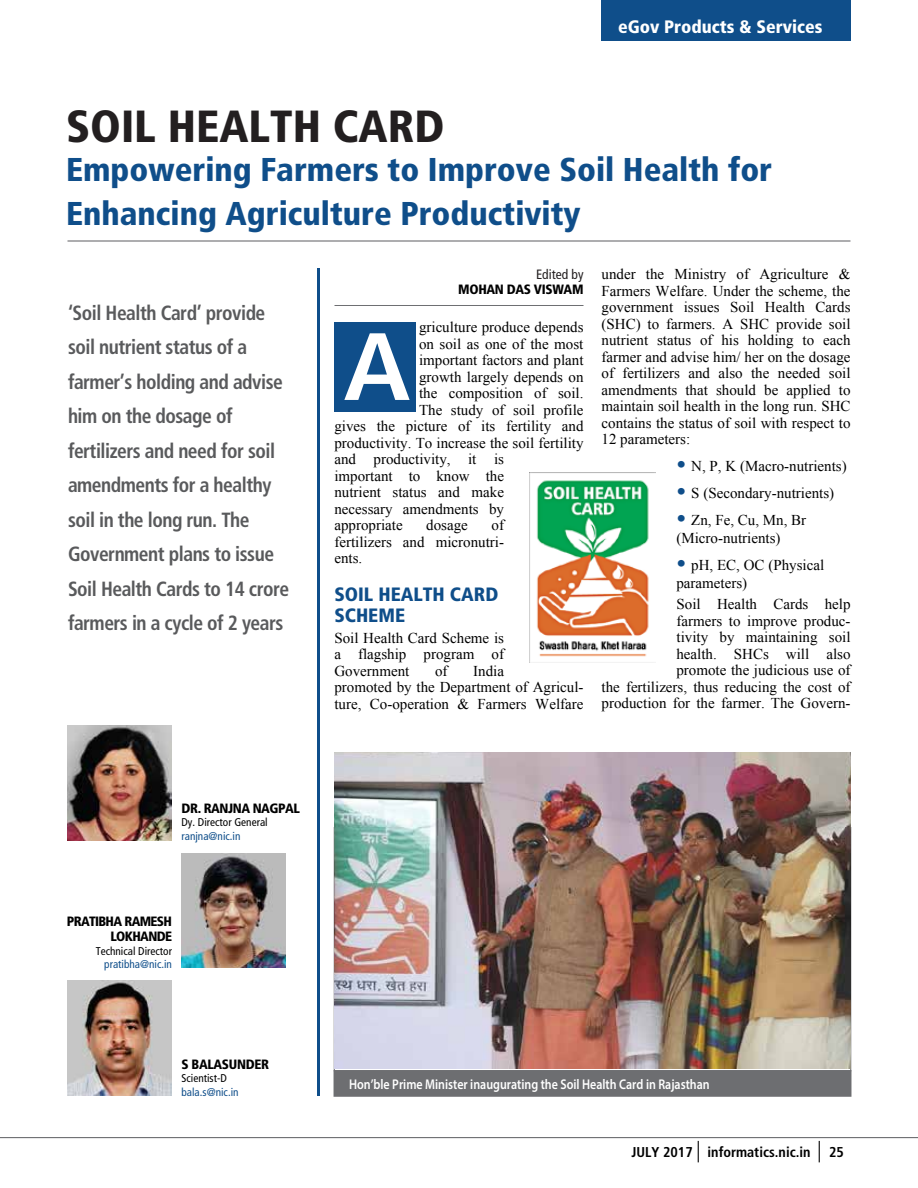
<style>
.page{position:relative;width:918px;height:1188px;background:#fff}
.page>*{position:absolute;margin:0;border:0;box-sizing:border-box;transform-origin:0 0}
.t1{font:700 condensed 95.4px "Frutiger";color:#fff;scale:1.14 1}
.t2{font:900 condensed 45px "Frutiger LT Std";color:#231f20}
.t3{font:900 condensed 33px/43.5px "Frutiger LT Std";color:#0f4e8a}
.t4{font:700 condensed 20.55px/34.5px "Frutiger LT Std";letter-spacing:-.025em;color:#595a5c;scale:.95 1}
.t5{font:900 condensed 19.35px/21px "Frutiger LT Std";color:#0f4e8a}
.t6{font:900 condensed 18px "Frutiger LT Std";color:#fff}
.t7{font:15px/16.5px "Times New Roman";color:#010101;text-align:justify}
.t8{font:700 condensed 14.25px "Frutiger LT Std";color:#010101}
.t9{font:600 14.1px "Myriad Pro";color:#fff;scale:.85 1}
.t10{font:900 condensed 13.5px/15px "Frutiger LT Std";letter-spacing:-.035em;color:#010101;text-align:right}
.t11{font:condensed 13.5px "Frutiger LT Std";color:#231f20}
.t12{font:condensed 11.25px "Frutiger LT Std";color:#010101}
.t13{font:condensed 11.25px "Frutiger LT Std";color:#0f4e8a}
.s1{font-family:"Frutiger LT Std";font-weight:900;font-stretch:condensed;font-size:19.35px;color:#0f4e8a}
.s2{font-family:"Frutiger";font-weight:400;font-size:21.45px}
</style>
<div class="page">
<div style="left:334px;top:322px;width:82px;height:90px;background:#0f4e8a"></div>
<hr style="left:317px;top:269px;width:2px;height:827px;background:#0f4e8a">
<hr style="left:0;top:1137px;width:918px;height:1px;background:#6e6f72">
<div style="left:601px;top:0;width:249px;height:40px;background:#0f4e8a"></div>
<div style="left:334px;top:1070px;width:517px;height:27px;background:#6d6e71;border:2px solid #6d6e71"></div>
<img style="left:182px;top:854px;width:104px;height:114px">
<img style="left:67px;top:980px;width:104px;height:116px">
<img style="left:68px;top:725px;width:103px;height:116px">
<hr style="left:335px;top:305px;width:249px;height:1px;background:#6e6f72">
<hr style="left:68px;top:240px;width:782px;height:2px;background:#6e6f72">
<img style="left:530px;top:472px;width:126px;height:191px">
<img style="left:334px;top:752px;width:517px;height:317px">
<p class="t6" style="left:618px;top:16px;width:206px">eGov Products &amp; Services</p>
<h2 class="t2" style="left:66px;top:100px;width:380px">SOIL HEALTH CARD</h2>
<h3 class="t3" style="left:66px;top:148px;width:708px">Empowering Farmers to Improve Soil Health for<br>Enhancing Agriculture Productivity</h3>
<p class="t4" style="left:68px;top:295px;width:234px">‘Soil Health Card’ provide soil nutrient status of a farmer’s holding and advise him on the dosage of fertilizers and need for soil amendments for a healthy soil in the long run. The<br>Government plans to issue<br>Soil Health Cards to 14 crore farmers in a cycle of 2 years</p>
<p class="t11" style="left:536px;top:266px;width:49px">Edited by</p>
<p class="t10" style="left:458px;top:282px;width:127px">MOHAN DAS VISWAM</p>
<p class="t7" style="left:419px;top:319px;width:166px">griculture produce depends</p>
<p class="t7" style="left:419px;top:335px;width:166px">on soil as one of the most</p>
<p class="t7" style="left:419px;top:352px;width:166px">important factors and plant</p>
<p class="t7" style="left:419px;top:368px;width:166px">growth largely depends on</p>
<p class="t7" style="left:419px;top:385px;width:166px">the composition of soil.</p>
<p class="t7" style="left:419px;top:401px;width:166px">The study of soil profile</p>
<p class="t7" style="left:334px;top:418px;width:251px">gives the picture of its fertility and</p>
<p class="t7" style="left:334px;top:434px;width:251px">productivity. To increase the soil fertility</p>
<p class="t7" style="left:334px;top:451px;width:171px">and productivity, it is</p>
<p class="t7" style="left:334px;top:467px;width:171px">important to know the</p>
<p class="t7" style="left:334px;top:484px;width:171px">nutrient status and make</p>
<p class="t7" style="left:334px;top:500px;width:171px">necessary amendments by</p>
<p class="t7" style="left:334px;top:517px;width:70px">appropriate</p>
<p class="t7" style="left:426px;top:517px;width:43px">dosage</p>
<h1 class="t1" style="left:344px;top:310px;width:60px">A</h1>
<p class="t7" style="left:334px;top:517px;width:171px;text-indent:157px">of fertilizers and micronutri&shy;ents.</p>
<p class="t5" style="left:334px;top:584px;width:165px">SOIL HEALTH CARD<br>SCHEME</p>
<p class="t7" style="left:334px;top:629px;width:171px">Soil Health Card Scheme is a flagship program of Government</p>
<p class="t7" style="left:334px;top:662px;width:251px;text-align:left;text-indent:139px">India<br>promoted by the Department of Agricul&shy;ture, Co-operation &amp; Farmers Welfare</p>
<p class="t7" style="left:435px;top:662px;width:14px">of</p>
<p class="t7" style="left:602px;top:266px;width:251px">under the Ministry of Agriculture &amp; Farmers Welfare. Under the scheme, the government issues Soil Health Cards (SHC) to farmers. A SHC provide soil nutrient status of his holding to each farmer and advise him/ her on the dosage of fertilizers and also the needed soil amendments that should be applied to maintain soil health in the long run. SHC contains the status of soil with respect to 12 parameters:</p>
<p class="t7" style="left:676px;top:458px;width:172px"><span class="s1">•</span> N, P, K (Macro-nutrients)</p>
<p class="t7" style="left:676px;top:485px;width:159px"><span class="s1">•</span> S (Secondary-nutrients)</p>
<p class="t7" style="left:676px;top:511px;width:131px;line-height:18px"><span class="s1">•</span> Zn, Fe, Cu, Mn, Br (Micro-nutrients)</p>
<p class="t7" style="left:676px;top:556px;width:149px;line-height:18px"><span class="s1">•</span> pH, EC, OC (Physical parameters)</p>
<p class="t7" style="left:602px;top:596px;width:251px;text-align:right">Soil Health Cards help<br>farmers to improve produc-<br>tivity by maintaining soil<br>health. SHCs will also<br>promote the judicious use of<br>the fertilizers, thus reducing the cost of production for the farmer. The Govern-</p>
<p class="t10" style="left:182px;top:801px;width:120px">DR. RANJNA NAGPAL</p>
<p class="t12" style="left:182px;top:816px;width:88px">Dy. Director General</p>
<p class="t13" style="left:182px;top:830px;width:61px">ranjna@nic.in</p>
<p class="t10" style="left:67px;top:914px;width:107px">PRATIBHA RAMESH<br>LOKHANDE</p>
<p class="t12" style="left:96px;top:944px;width:78px">Technical Director</p>
<p class="t13" style="left:104px;top:958px;width:69px">pratibha@nic.in</p>
<p class="t10" style="left:182px;top:1056px;width:89px">S BALASUNDER</p>
<p class="t12" style="left:182px;top:1072px;width:47px">Scientist-D</p>
<p class="t13" style="left:182px;top:1085px;width:59px">bala.s@nic.in</p>
<p class="t9" style="left:349px;top:1075px;width:426px">Hon’ble Prime Minister inaugurating the Soil Health Card in Rajasthan</p>
<p class="t8" style="left:631px;top:1143px;width:214px">JULY 2017 <span class="s2">|</span> informatics.nic.in <span class="s2">|</span> 25</p>
</div>
